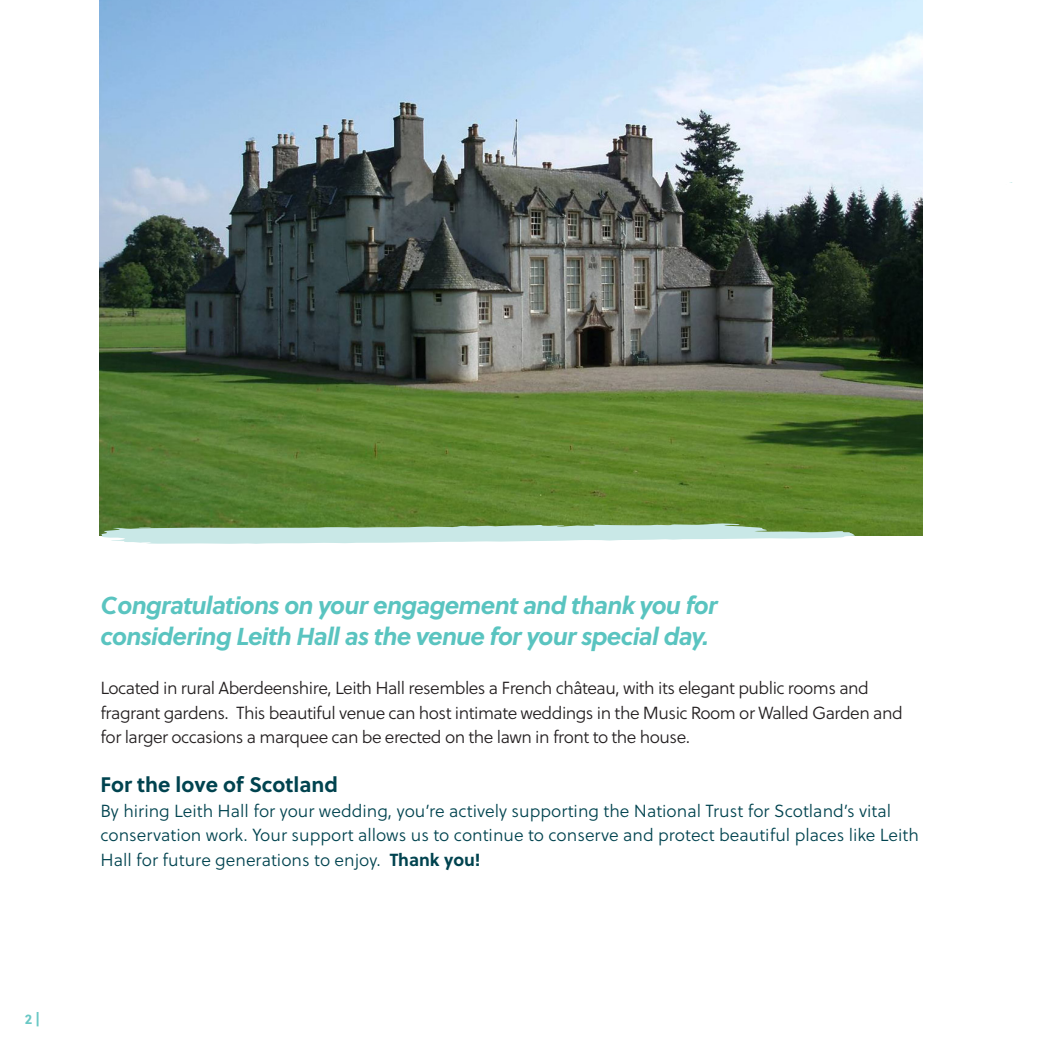
<style>
.page{position:relative;width:1042px;height:1042px;background:#fff}
.page>*{position:absolute;margin:0;border:0;box-sizing:border-box;transform-origin:0 0}
.t1{font:italic 700 24.5px/31.5px "Soleil";letter-spacing:-.03em;color:#5ac4c0}
.t2{font:700 21px "Soleil";color:#00434f}
.t3{font:17.5px/24.5px "Soleil Lt";letter-spacing:-.03em;color:#231f20}
.t4{font:17.5px/24.5px "Soleil Lt";color:#00434f}
.t5{font:700 14px "Soleil";color:#6ac8c5}
.s1{font-family:"Soleil";font-weight:700}
</style>
<div class="page">
<img style="left:99px;top:0;width:824px;height:535px">
<svg style="left:100px;top:523px;width:755px;height:21px"></svg>
<p class="t5" style="left:25px;top:1008px;width:17px">2 |</p>
<p class="t1" style="left:100px;top:588px;width:619px">Congratulations on your engagement and thank you for considering Leith Hall as the venue for your special day.</p>
<p class="t3" style="left:100px;top:676px;width:804px">Located in rural Aberdeenshire, Leith Hall resembles a French château, with its elegant public rooms and fragrant gardens. This beautiful venue can host intimate weddings in the Music Room or Walled Garden and for larger occasions a marquee can be erected on the lawn in front to the house.</p>
<p class="t2" style="left:100px;top:768px;width:239px">For the love of Scotland</p>
<p class="t4" style="left:100px;top:798px;width:820px">By hiring Leith Hall for your wedding, you’re actively supporting the National Trust for Scotland’s vital conservation work. Your support allows us to continue to conserve and protect beautiful places like Leith<br>Hall for future generations to enjoy. <span class="s1">Thank you!</span></p>
</div>
